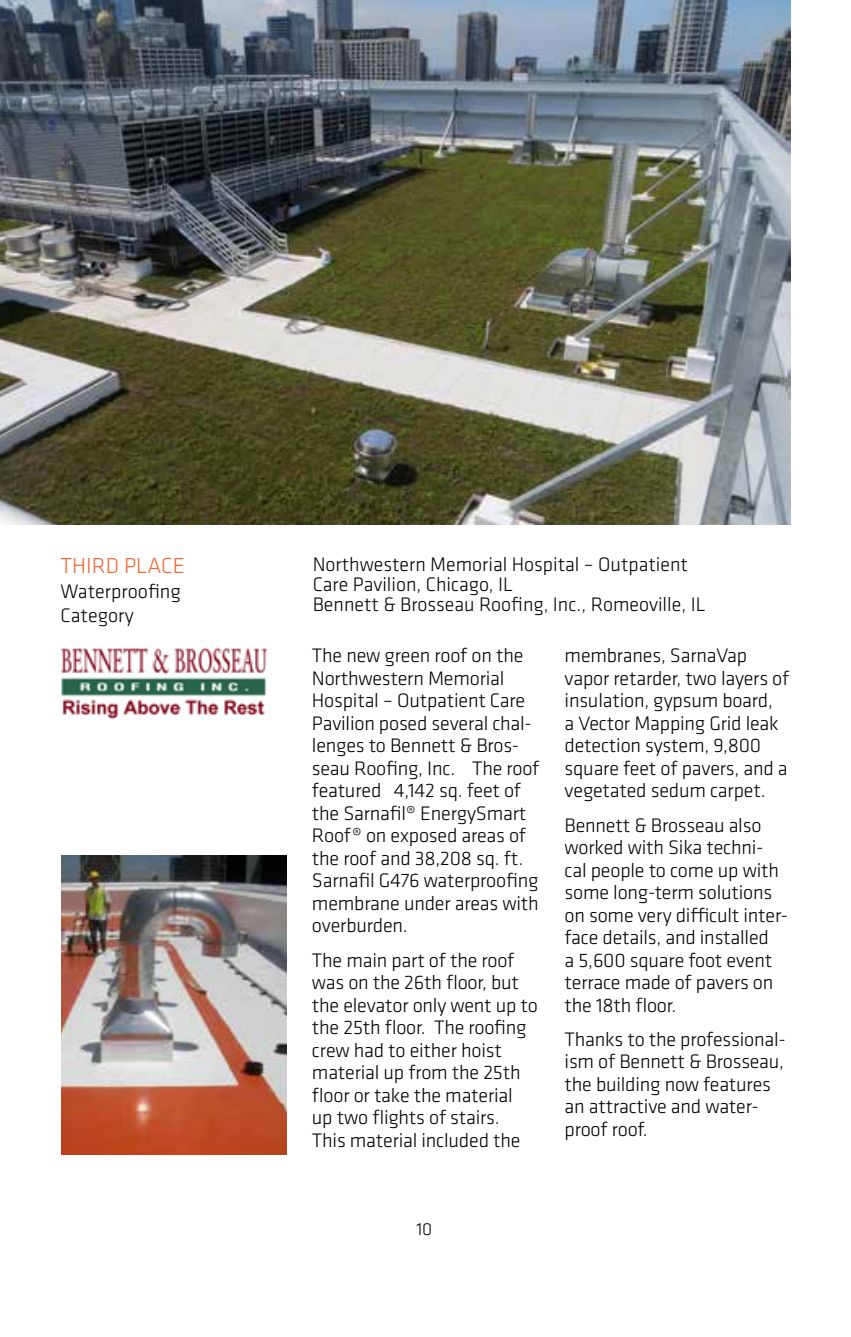
<style>
.page{position:relative;width:851px;height:1337px;background:#fff}
.page>*{position:absolute;margin:0;border:0;box-sizing:border-box;transform-origin:0 0}
.t1{font:300 22.5px "Klavika";color:#f26531}
.t2{font:300 20.25px/22.5px "Klavika";letter-spacing:-.01em;color:#000}
.t3{font:300 18px "Klavika";color:#000}
</style>
<div class="page">
<img style="left:0;top:0;width:790px;height:525px">
<img style="left:61px;top:856px;width:225px;height:298px">
<img style="left:61px;top:647px;width:206px;height:72px">
<p class="t1" style="left:61px;top:552px;width:126px">THIRD PLACE</p>
<p class="t2" style="left:61px;top:578px;width:122px;line-height:24.3px">Waterproofing<br>Category</p>
<p class="t2" style="left:313px;top:554px;width:394px;line-height:20.2px">Northwestern Memorial Hospital – Outpatient<br>Care Pavilion, Chicago, IL<br>Bennett &amp; Brosseau Roofing, Inc., Romeoville, IL</p>
<p class="t2" style="left:312px;top:644px;width:229px">The new green roof on the<br>Northwestern Memorial<br>Hospital – Outpatient Care<br>Pavilion posed several chal&shy;lenges to Bennett &amp; Bros&shy;seau Roofing, Inc. The roof featured 4,142 sq. feet of the Sarnafil® EnergySmart<br>Roof® on exposed areas of the roof and 38,208 sq. ft.<br>Sarnafil G476 waterproofing membrane under areas with overburden.</p>
<p class="t2" style="left:312px;top:948px;width:227px">The main part of the roof was on the 26th floor, but the elevator only went up to the 25th floor. The roofing crew had to either hoist material up from the 25th floor or take the material up two flights of stairs.<br>This material included the</p>
<p class="t2" style="left:564px;top:644px;width:226px">membranes, SarnaVap vapor retarder, two layers of insulation, gypsum board,<br>a Vector Mapping Grid leak detection system, 9,800 square feet of pavers, and a vegetated sedum carpet.</p>
<p class="t2" style="left:564px;top:813px;width:225px">Bennett &amp; Brosseau also worked with Sika techni&shy;cal people to come up with some long-term solutions on some very difficult inter&shy;face details, and installed<br>a 5,600 square foot event terrace made of pavers on the 18th floor.</p>
<p class="t2" style="left:564px;top:1027px;width:223px">Thanks to the professional&shy;ism of Bennett &amp; Brosseau, the building now features an attractive and water&shy;proof roof.</p>
<p class="t3" style="left:416px;top:1218px;width:17px">10</p>
</div>
